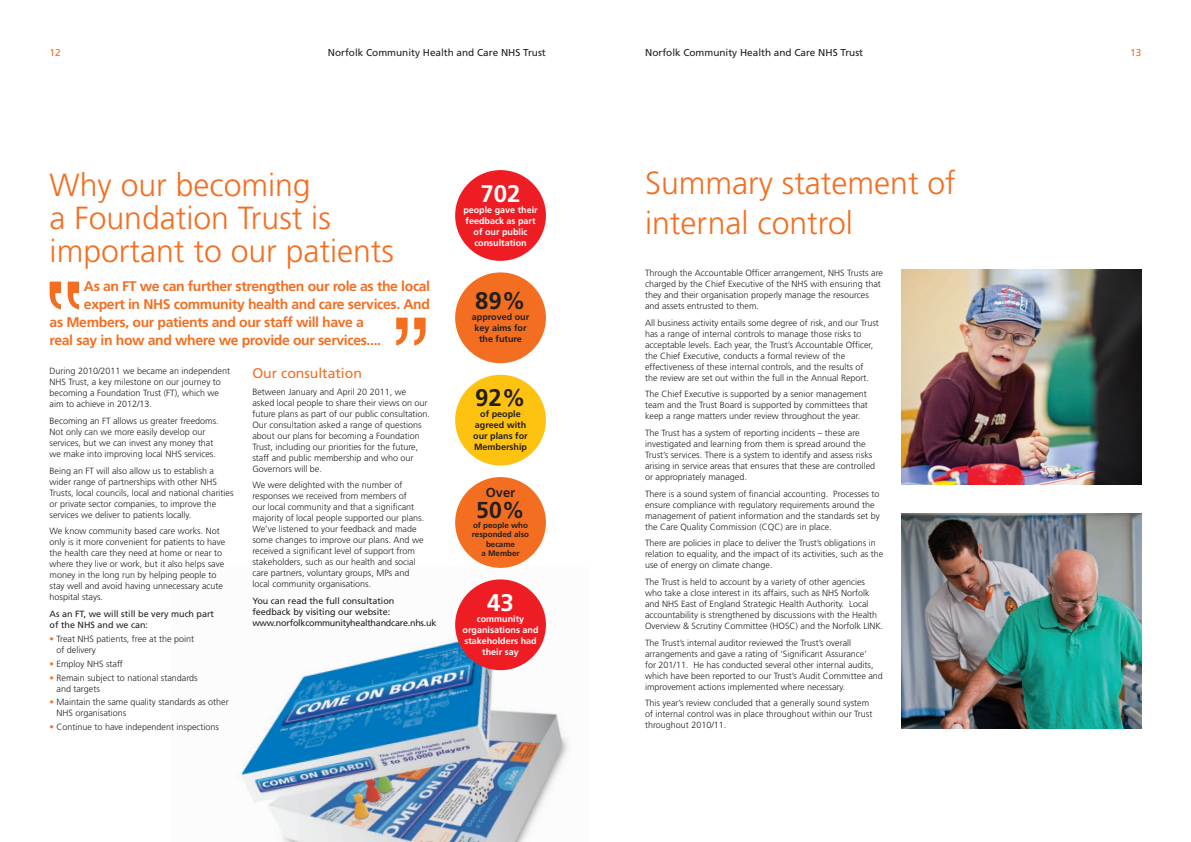
<style>
.page{position:relative;width:1191px;height:842px;background:#fff}
.page>*{position:absolute;margin:0;border:0;box-sizing:border-box;transform-origin:0 0}
.t1{font:300 32px/33px "Frutiger";color:#f36e21}
.t2{font:700 24px "Frutiger";color:#231f20}
.t3{font:700 24px "Frutiger";color:#fff}
.t4{font:700 23px "Frutiger";color:#231f20}
.t5{font:700 14px "Frutiger";letter-spacing:-.025em;color:#f36e21}
.t6{font:14px "Frutiger";color:#f36e21}
.t7{font:700 13px "Frutiger";color:#231f20}
.t8{font:10px "Frutiger";color:#231f20}
.t9{font:10px "Frutiger";color:#f36e21}
.t10{font:300 9px/11px "Frutiger";color:#231f20}
.t11{font:9px/11px "Frutiger";color:#231f20}
.t12{font:700 9px/11px "Frutiger";color:#fff;text-align:center}
.t13{font:700 9px/11px "Frutiger";color:#231f20;text-align:center}
.t14{font:700 8px/9.5px "Frutiger";color:#231f20;text-align:center}
.s1{color:#f36e21}
</style>
<div class="page">
<img style="left:239px;top:567px;width:330px;height:275px">
<svg style="left:50px;top:282px;width:29px;height:27px"></svg>
<div style="left:455px;top:170px;width:91px;height:91px;background:#ee1d23;border-radius:50%"></div>
<div style="left:455px;top:272px;width:91px;height:91px;background:#f36e21;border-radius:50%"></div>
<div style="left:455px;top:375px;width:91px;height:90px;background:#fec210;border-radius:50%"></div>
<div style="left:455px;top:579px;width:91px;height:91px;background:#ee1d23;border-radius:50%"></div>
<div style="left:455px;top:477px;width:91px;height:91px;background:#f36e21;border-radius:50%"></div>
<svg style="left:396px;top:318px;width:29px;height:27px"></svg>
<img style="left:901px;top:269px;width:240px;height:216px">
<img style="left:901px;top:513px;width:240px;height:216px">
<p class="t9" style="left:50px;top:48px;width:13px">12</p>
<p class="t8" style="left:328px;top:48px;width:219px">Norfolk Community Health and Care NHS Trust</p>
<p class="t8" style="left:645px;top:48px;width:219px">Norfolk Community Health and Care NHS Trust</p>
<p class="t9" style="left:1130px;top:48px;width:13px">13</p>
<h1 class="t1" style="left:50px;top:171px;width:346px">Why our becoming<br>a Foundation Trust is important to our patients</h1>
<h3 class="t5" style="left:84px;top:281px;width:348px">As an FT we can further strengthen our role as the local</h3>
<h3 class="t5" style="left:84px;top:299px;width:347px">expert in NHS community health and care services. And</h3>
<h3 class="t5" style="left:50px;top:317px;width:316px">as Members, our patients and our staff will have a</h3>
<h3 class="t5" style="left:50px;top:335px;width:333px">real say in how and where we provide our services....</h3>
<p class="t10" style="left:50px;top:366px;width:182px">During 2010/2011 we became an independent NHS Trust, a key milestone on our journey to becoming a Foundation Trust (FT), which we aim to achieve in 2012/13.</p>
<p class="t10" style="left:50px;top:416px;width:170px">Becoming an FT allows us greater freedoms.<br>Not only can we more easily develop our services, but we can invest any money that we make into improving local NHS services.</p>
<p class="t10" style="left:50px;top:466px;width:185px">Being an FT will also allow us to establish a wider range of partnerships with other NHS Trusts, local councils, local and national charities or private sector companies, to improve the services we deliver to patients locally.</p>
<p class="t10" style="left:50px;top:526px;width:177px">We know community based care works. Not only is it more convenient for patients to have the health care they need at home or near to where they live or work, but it also helps save money in the long run by helping people to stay well and avoid having unnecessary acute hospital stays.</p>
<p class="t11" style="left:50px;top:609px;width:166px">As an FT, we will still be very much part of the NHS and we can:</p>
<p class="t10" style="left:56px;top:634px;width:139px;text-indent:-7px"><span class="s1">•</span> Treat NHS patients, free at the point of delivery</p>
<p class="t10" style="left:50px;top:659px;width:75px"><span class="s1">•</span> Employ NHS staff</p>
<p class="t10" style="left:56px;top:673px;width:143px;text-indent:-7px"><span class="s1">•</span> Remain subject to national standards and targets</p>
<p class="t10" style="left:56px;top:697px;width:174px;text-indent:-7px"><span class="s1">•</span> Maintain the same quality standards as other<br>NHS organisations</p>
<p class="t10" style="left:50px;top:722px;width:171px"><span class="s1">•</span> Continue to have independent inspections</p>
<h3 class="t6" style="left:252px;top:368px;width:111px">Our consultation</h3>
<p class="t10" style="left:252px;top:387px;width:179px">Between January and April 20 2011, we asked local people to share their views on our future plans as part of our public consultation.<br>Our consultation asked a range of questions about our plans for becoming a Foundation Trust, including our priorities for the future, staff and public membership and who our Governors will be.</p>
<p class="t10" style="left:252px;top:480px;width:173px">We were delighted with the number of responses we received from members of<br>our local community and that a significant majority of local people supported our plans.<br>We’ve listened to your feedback and made some changes to improve our plans. And we received a significant level of support from stakeholders, such as our health and social care partners, voluntary groups, MPs and local community organisations.</p>
<p class="t11" style="left:252px;top:596px;width:185px">You can read the full consultation<br>feedback by visiting our website: www.norfolkcommunityhealthandcare.nhs.uk</p>
<h2 class="t3" style="left:480px;top:184px;width:41px">702</h2>
<p class="t12" style="left:463px;top:205px;width:76px">people gave their feedback as part of our public consultation</p>
<h2 class="t2" style="left:475px;top:291px;width:52px">89%</h2>
<p class="t13" style="left:474px;top:323px;width:53px">key aims for the future</p>
<p class="t13" style="left:472px;top:312px;width:59px">approved our</p>
<h2 class="t2" style="left:475px;top:388px;width:52px">92%</h2>
<p class="t13" style="left:473px;top:409px;width:56px">of people agreed with our plans for<br>Membership</p>
<h3 class="t7" style="left:486px;top:487px;width:31px">Over</h3>
<p class="t14" style="left:473px;top:521px;width:57px">of people who</p>
<h3 class="t4" style="left:476px;top:501px;width:50px">50%</h3>
<p class="t14" style="left:472px;top:530px;width:59px">responded also became<br>a Member</p>
<h2 class="t3" style="left:487px;top:593px;width:28px">43</h2>
<p class="t12" style="left:462px;top:614px;width:77px">community organisations and stakeholders had their say</p>
<h1 class="t1" style="left:645px;top:165px;width:312px;line-height:40px">Summary statement of internal control</h1>
<p class="t10" style="left:645px;top:268px;width:239px">Through the Accountable Officer arrangement, NHS Trusts are charged by the Chief Executive of the NHS with ensuring that they and their organisation properly manage the resources and assets entrusted to them.</p>
<p class="t10" style="left:645px;top:318px;width:235px">All business activity entails some degree of risk, and our Trust has a range of internal controls to manage those risks to acceptable levels. Each year, the Trust’s Accountable Officer, the Chief Executive, conducts a formal review of the effectiveness of these internal controls, and the results of<br>the review are set out within the full in the Annual Report.</p>
<p class="t10" style="left:645px;top:389px;width:224px;text-align:justify">The Chief Executive is supported by a senior management team and the Trust Board is supported by committees that keep a range matters under review throughout the year.</p>
<p class="t10" style="left:645px;top:428px;width:232px">The Trust has a system of reporting incidents – these are investigated and learning from them is spread around the Trust’s services. There is a system to identify and assess risks arising in service areas that ensures that these are controlled or appropriately managed.</p>
<p class="t10" style="left:645px;top:489px;width:236px">There is a sound system of financial accounting. Processes to ensure compliance with regulatory requirements around the management of patient information and the standards set by the Care Quality Commission (CQC) are in place.</p>
<p class="t10" style="left:645px;top:538px;width:240px">There are policies in place to deliver the Trust’s obligations in relation to equality, and the impact of its activities, such as the use of energy on climate change.</p>
<p class="t10" style="left:645px;top:577px;width:240px">The Trust is held to account by a variety of other agencies who take a close interest in its affairs, such as NHS Norfolk and NHS East of England Strategic Health Authority. Local accountability is strengthened by discussions with the Health Overview &amp; Scrutiny Committee (HOSC) and the Norfolk LINK.</p>
<p class="t10" style="left:645px;top:638px;width:239px">The Trust’s internal auditor reviewed the Trust’s overall arrangements and gave a rating of ‘Significant Assurance’<br>for 201/11. He has conducted several other internal audits, which have been reported to our Trust’s Audit Committee and improvement actions implemented where necessary.</p>
<p class="t10" style="left:645px;top:698px;width:229px">This year’s review concluded that a generally sound system of internal control was in place throughout within our Trust throughout 2010/11.</p>
</div>
